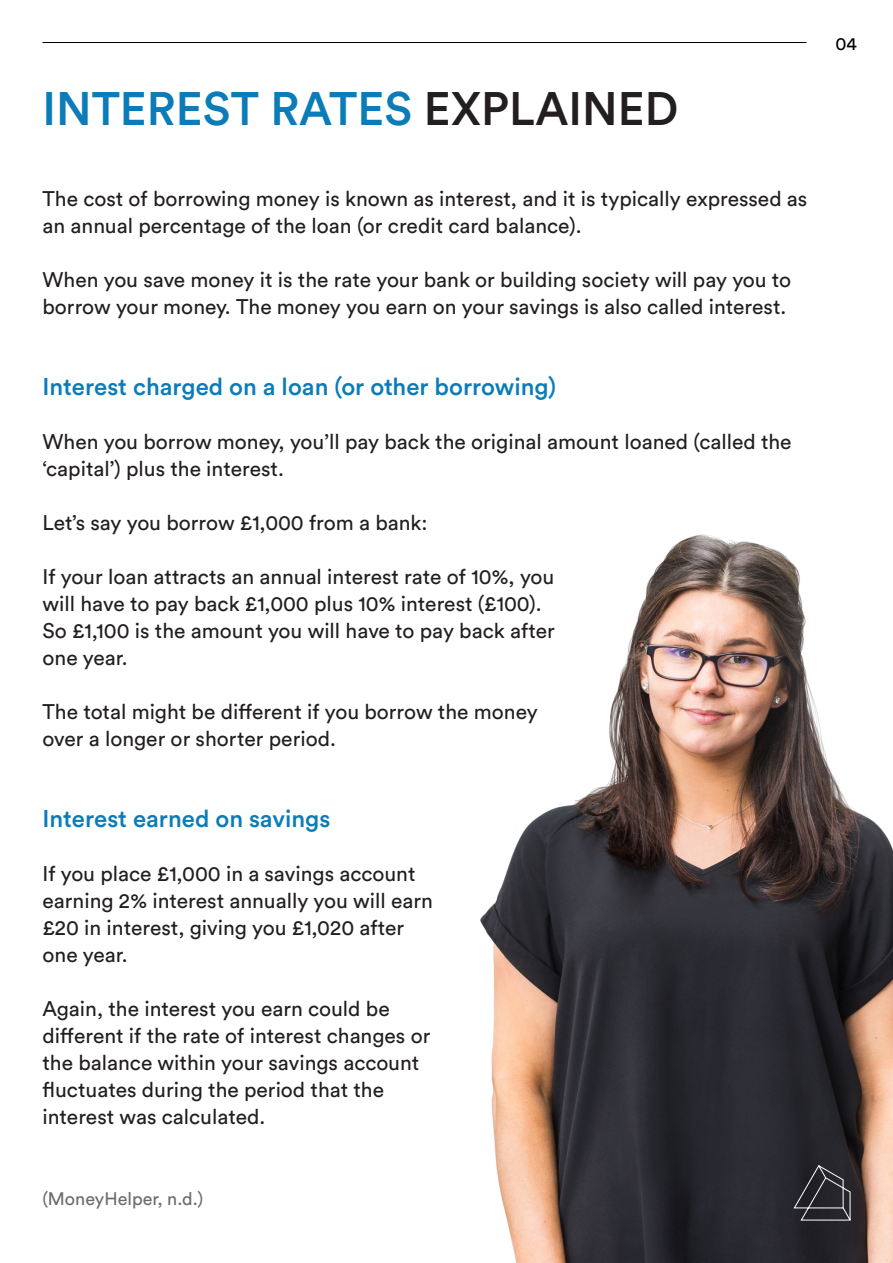
<style>
.page{position:relative;width:893px;height:1263px;background:#fff}
.page>*{position:absolute;margin:0;border:0;box-sizing:border-box;transform-origin:0 0}
.t1{font:500 46.5px "Circular Std";color:#0b7cb7}
.t2{font:500 24px "Circular Std";color:#0b7cb7}
.t3{font:21px/27px "Circular Std";color:#231f20}
.t4{font:18px "Circular Std";color:#6b6b6e}
.t5{font:18px "Circular Std";color:#000}
.s1{color:#231f20}
</style>
<div class="page">
<img style="left:480px;top:534px;width:413px;height:729px">
<hr style="left:43px;top:42px;width:763px;height:1px;background:#000">
<svg style="left:793px;top:1165px;width:58px;height:56px;background:#3a393e"></svg>
<p class="t1" style="left:43px;top:79px;width:637px">INTEREST RATES <span class="s1">EXPLAINED</span></p>
<p class="t3" style="left:43px;top:185px;width:766px">The cost of borrowing money is known as interest, and it is typically expressed as an annual percentage of the loan (or credit card balance).</p>
<p class="t3" style="left:43px;top:266px;width:750px">When you save money it is the rate your bank or building society will pay you to borrow your money. The money you earn on your savings is also called interest.</p>
<p class="t2" style="left:43px;top:371px;width:515px">Interest charged on a loan (or other borrowing)</p>
<p class="t3" style="left:43px;top:428px;width:751px">When you borrow money, you’ll pay back the original amount loaned (called the ‘capital’) plus the interest.</p>
<p class="t3" style="left:43px;top:509px;width:387px">Let’s say you borrow £1,000 from a bank:</p>
<p class="t3" style="left:43px;top:563px;width:513px">If your loan attracts an annual interest rate of 10%, you</p>
<p class="t3" style="left:43px;top:590px;width:501px">will have to pay back £1,000 plus 10% interest (£100).</p>
<p class="t3" style="left:43px;top:617px;width:514px">So £1,100 is the amount you will have to pay back after</p>
<p class="t3" style="left:43px;top:644px;width:87px">one year.</p>
<p class="t3" style="left:43px;top:698px;width:497px">The total might be different if you borrow the money</p>
<p class="t3" style="left:43px;top:725px;width:295px">over a longer or shorter period.</p>
<p class="t2" style="left:43px;top:803px;width:289px">Interest earned on savings</p>
<p class="t3" style="left:43px;top:860px;width:374px">If you place £1,000 in a savings account</p>
<p class="t3" style="left:43px;top:887px;width:392px">earning 2% interest annually you will earn</p>
<p class="t3" style="left:43px;top:914px;width:363px">£20 in interest, giving you £1,020 after</p>
<p class="t3" style="left:43px;top:941px;width:87px">one year.</p>
<p class="t3" style="left:43px;top:995px;width:349px">Again, the interest you earn could be</p>
<p class="t3" style="left:43px;top:1022px;width:389px">different if the rate of interest changes or</p>
<p class="t3" style="left:43px;top:1049px;width:378px">the balance within your savings account</p>
<p class="t3" style="left:43px;top:1076px;width:343px">fluctuates during the period that the</p>
<p class="t3" style="left:43px;top:1103px;width:224px">interest was calculated.</p>
<p class="t4" style="left:43px;top:1188px;width:162px">(MoneyHelper, n.d.)</p>
<p class="t5" style="left:835px;top:33px;width:23px">04</p>
</div>
